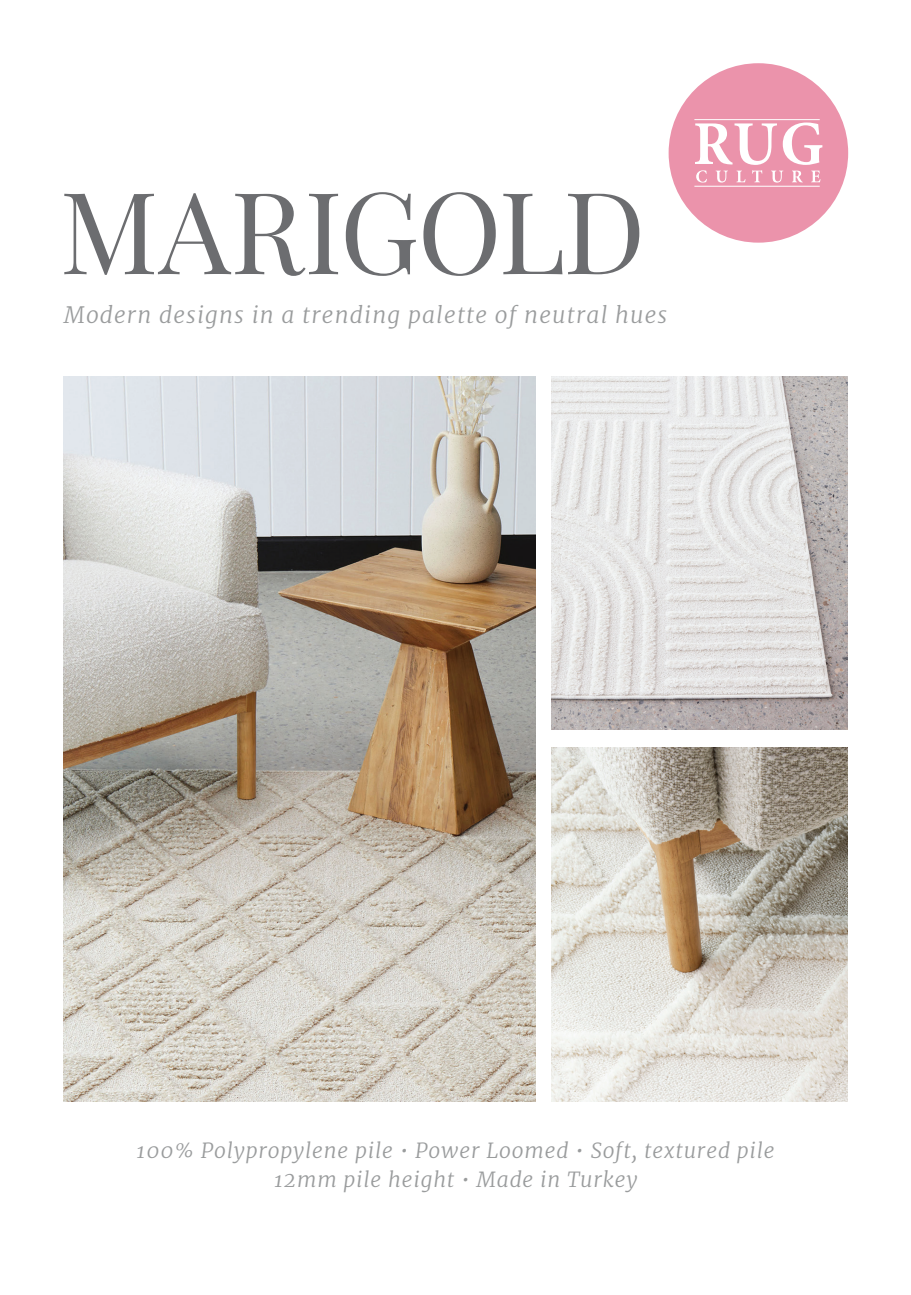
<style>
.page{position:relative;width:911px;height:1295px;background:#fff}
.page>*{position:absolute;margin:0;border:0;box-sizing:border-box;transform-origin:0 0}
.t1{font:113.75px "Playfair Display";letter-spacing:-.02em;color:#6c6d70}
.t2{font:italic 300 22.75px "Merriweather";letter-spacing:.05em;color:#9a9c9d}
.t3{font:italic 300 21px/29.8px "Merriweather";letter-spacing:.04em;color:#9a9c9d;text-align:center}
</style>
<div class="page">
<img style="left:64px;top:376px;width:471px;height:725px">
<img style="left:551px;top:376px;width:296px;height:353px">
<img style="left:551px;top:747px;width:296px;height:354px">
<div style="left:668px;top:63px;width:179px;height:180px;background:#eb93ab;border-radius:50%"></div>
<svg style="left:695px;top:122px;width:127px;height:60px"></svg>
<hr style="left:694px;top:186px;width:125px;height:1px;background:#fff">
<hr style="left:694px;top:119px;width:125px;height:1px;background:#fff">
<h1 class="t1" style="left:60px;top:142px;width:587px">MARIGOLD</h1>
<p class="t2" style="left:64px;top:299px;width:604px">Modern designs in a trending palette of neutral hues</p>
<p class="t3" style="left:136px;top:1134px;width:639px">100% Polypropylene pile • Power Loomed • Soft, textured pile<br>12mm pile height • Made in Turkey</p>
</div>
